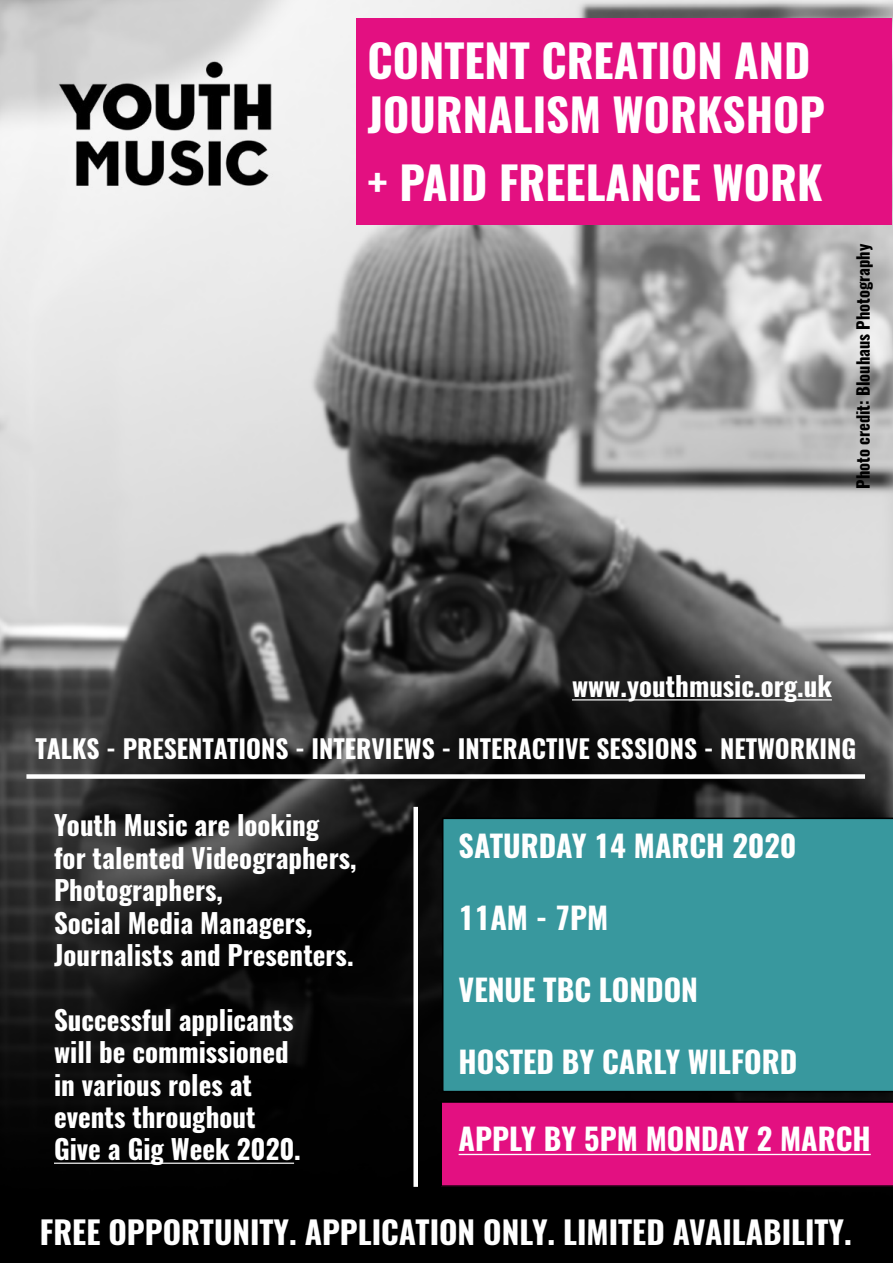
<style>
.page{position:relative;width:893px;height:1263px;background:#fff}
.page>*{position:absolute;margin:0;border:0;box-sizing:border-box;transform-origin:0 0}
.t1{font:700 45px/54px "Oswald";color:#fff}
.t2{font:700 31.5px "Oswald";color:#fff}
.t3{font:700 30px "Oswald";color:#fff}
.t4{font:700 27px/32.4px "Oswald";color:#fff}
.t5{font:700 25.5px "Oswald";color:#fff}
.t6{font:700 16.5px "Oswald";color:#000}
</style>
<div class="page">
<img style="left:0;top:0;width:893px;height:1263px">
<div style="left:442px;top:818px;width:451px;height:274px;background:#38989e"></div>
<div style="left:356px;top:18px;width:535px;height:206px;background:#e31081"></div>
<hr style="left:54px;top:1162px;width:240px;height:2px;background:#fff">
<img style="left:10px;top:23px;width:310px;height:201px">
<svg style="left:440px;top:1101px;width:453px;height:86px;background:#d8107b"></svg>
<hr style="left:459px;top:1154px;width:412px;height:1px;background:#fff">
<hr style="left:572px;top:699px;width:260px;height:1px;background:#fff">
<div style="left:26px;top:774px;width:839px;height:5px;background:#fff"></div>
<div style="left:413px;top:807px;width:5px;height:380px;background:#fff"></div>
<h1 class="t1" style="left:368px;top:35px;width:459px">CONTENT CREATION AND<br>JOURNALISM WORKSHOP</h1>
<h1 class="t1" style="left:368px;top:157px;width:456px">+ PAID FREELANCE WORK</h1>
<p class="t6" style="left:851px;top:489px;width:246px;rotate:-90deg">Photo credit: Blouhaus Photography</p>
<p class="t4" style="left:572px;top:671px;width:261px">www.youthmusic.org.uk</p>
<p class="t5" style="left:36px;top:731px;width:822px">TALKS - PRESENTATIONS - INTERVIEWS - INTERACTIVE SESSIONS - NETWORKING</p>
<p class="t4" style="left:54px;top:810px;width:304px">Youth Music are looking for talented Videographers,<br>Photographers,<br>Social Media Managers,<br>Journalists and Presenters.</p>
<p class="t4" style="left:54px;top:1004px;width:248px">Successful applicants will be commissioned in various roles at events throughout<br>Give a Gig Week 2020.</p>
<p class="t3" style="left:459px;top:825px;width:339px">SATURDAY 14 MARCH 2020</p>
<p class="t3" style="left:459px;top:897px;width:151px">11AM - 7PM</p>
<p class="t3" style="left:459px;top:969px;width:241px">VENUE TBC LONDON</p>
<p class="t3" style="left:459px;top:1041px;width:340px">HOSTED BY CARLY WILFORD</p>
<p class="t3" style="left:459px;top:1118px;width:414px">APPLY BY 5PM MONDAY 2 MARCH</p>
<p class="t2" style="left:40px;top:1210px;width:813px">FREE OPPORTUNITY. APPLICATION ONLY. LIMITED AVAILABILITY.</p>
</div>
